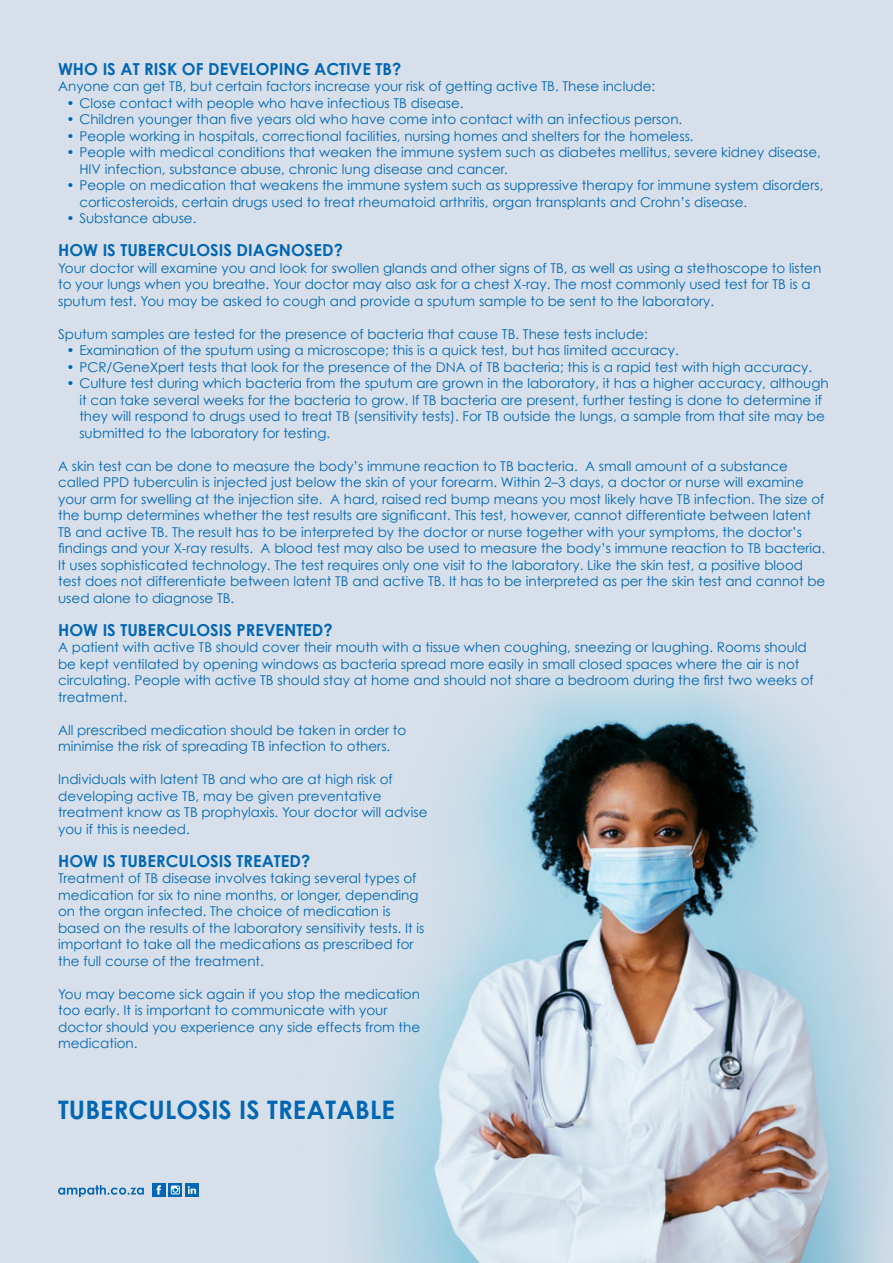
<style>
.page{position:relative;width:893px;height:1263px;background:#d3dde8}
.page>*{position:absolute;margin:0;border:0;box-sizing:border-box;transform-origin:0 0}
.t1{font:700 25.5px "Century Gothic";letter-spacing:.005em;color:#0166b3}
.t2{font:700 16.5px "Century Gothic";color:#0166b3}
.t3{font:13.5px/16.5px "Century Gothic";color:#0166b3}
</style>
<div class="page">
<img style="left:364px;top:685px;width:529px;height:578px">
<svg style="left:58px;top:1185px;width:86px;height:12px"></svg>
<svg style="left:169px;top:1183px;width:13px;height:13px"></svg>
<svg style="left:171px;top:1185px;width:9px;height:9px"></svg>
<div style="left:152px;top:1183px;width:13px;height:13px;background:#0166b3"></div>
<svg style="left:156px;top:1185px;width:5px;height:10px"></svg>
<div style="left:185px;top:1183px;width:14px;height:13px;background:#0166b3"></div>
<svg style="left:188px;top:1186px;width:8px;height:8px"></svg>
<p class="t2" style="left:58px;top:58px;width:345px">WHO IS AT RISK OF DEVELOPING ACTIVE TB?</p>
<p class="t3" style="left:58px;top:78px;width:599px">Anyone can get TB, but certain factors increase your risk of getting active TB. These include:</p>
<p class="t3" style="left:67px;top:94px;width:399px">• Close contact with people who have infectious TB disease.</p>
<p class="t3" style="left:67px;top:111px;width:617px">• Children younger than five years old who have come into contact with an infectious person.</p>
<p class="t3" style="left:67px;top:127px;width:628px">• People working in hospitals, correctional facilities, nursing homes and shelters for the homeless.</p>
<p class="t3" style="left:79px;top:144px;width:743px;text-indent:-13px">• People with medical conditions that weaken the immune system such as diabetes mellitus, severe kidney disease,<br>HIV infection, substance abuse, chronic lung disease and cancer.</p>
<p class="t3" style="left:79px;top:177px;width:745px;text-indent:-13px">• People on medication that weakens the immune system such as suppressive therapy for immune system disorders, corticosteroids, certain drugs used to treat rheumatoid arthritis, organ transplants and Crohn’s disease.</p>
<p class="t3" style="left:67px;top:210px;width:131px">• Substance abuse.</p>
<p class="t2" style="left:58px;top:240px;width:286px">HOW IS TUBERCULOSIS DIAGNOSED?</p>
<p class="t3" style="left:58px;top:259px;width:765px">Your doctor will examine you and look for swollen glands and other signs of TB, as well as using a stethoscope to listen to your lungs when you breathe. Your doctor may also ask for a chest X-ray. The most commonly used test for TB is a sputum test. You may be asked to cough and provide a sputum sample to be sent to the laboratory.</p>
<p class="t3" style="left:58px;top:325px;width:591px">Sputum samples are tested for the presence of bacteria that cause TB. These tests include:</p>
<p class="t3" style="left:67px;top:342px;width:614px">• Examination of the sputum using a microscope; this is a quick test, but has limited accuracy.</p>
<p class="t3" style="left:67px;top:358px;width:747px">• PCR/GeneXpert tests that look for the presence of the DNA of TB bacteria; this is a rapid test with high accuracy.</p>
<p class="t3" style="left:79px;top:375px;width:751px;text-indent:-13px">• Culture test during which bacteria from the sputum are grown in the laboratory, it has a higher accuracy, although it can take several weeks for the bacteria to grow. If TB bacteria are present, further testing is done to determine if they will respond to drugs used to treat TB (sensitivity tests). For TB outside the lungs, a sample from that site may be submitted to the laboratory for testing.</p>
<p class="t3" style="left:58px;top:457px;width:769px">A skin test can be done to measure the body’s immune reaction to TB bacteria. A small amount of a substance called PPD tuberculin is injected just below the skin of your forearm. Within 2–3 days, a doctor or nurse will examine your arm for swelling at the injection site. A hard, raised red bump means you most likely have TB infection. The size of the bump determines whether the test results are significant. This test, however, cannot differentiate between latent TB and active TB. The result has to be interpreted by the doctor or nurse together with your symptoms, the doctor’s findings and your X-ray results. A blood test may also be used to measure the body’s immune reaction to TB bacteria.<br>It uses sophisticated technology. The test requires only one visit to the laboratory. Like the skin test, a positive blood test does not differentiate between latent TB and active TB. It has to be interpreted as per the skin test and cannot be used alone to diagnose TB.</p>
<p class="t2" style="left:58px;top:619px;width:276px">HOW IS TUBERCULOSIS PREVENTED?</p>
<p class="t3" style="left:58px;top:639px;width:757px">A patient with active TB should cover their mouth with a tissue when coughing, sneezing or laughing. Rooms should be kept ventilated by opening windows as bacteria spread more easily in small closed spaces where the air is not circulating. People with active TB should stay at home and should not share a bedroom during the first two weeks of treatment.</p>
<p class="t3" style="left:58px;top:721px;width:350px">All prescribed medication should be taken in order to minimise the risk of spreading TB infection to others.</p>
<p class="t3" style="left:58px;top:771px;width:371px">Individuals with latent TB and who are at high risk of developing active TB, may be given preventative treatment know as TB prophylaxis. Your doctor will advise you if this is needed.</p>
<p class="t2" style="left:58px;top:850px;width:254px">HOW IS TUBERCULOSIS TREATED?</p>
<p class="t3" style="left:58px;top:870px;width:368px">Treatment of TB disease involves taking several types of medication for six to nine months, or longer, depending on the organ infected. The choice of medication is based on the results of the laboratory sensitivity tests. It is important to take all the medications as prescribed for the full course of the treatment.</p>
<p class="t3" style="left:58px;top:985px;width:364px">You may become sick again if you stop the medication too early. It is important to communicate with your doctor should you experience any side effects from the medication.</p>
<p class="t1" style="left:58px;top:1093px;width:338px">TUBERCULOSIS IS TREATABLE</p>
</div>
